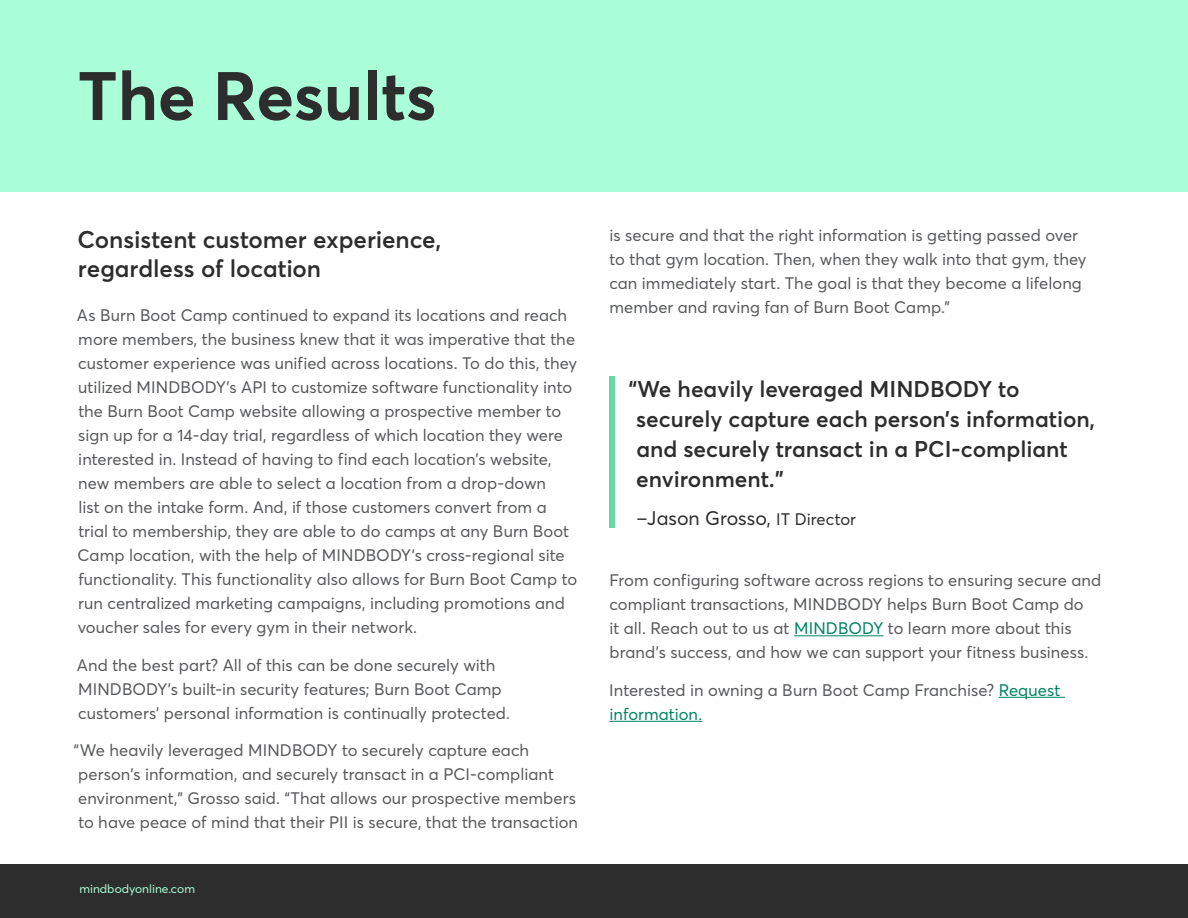
<style>
.page{position:relative;width:1188px;height:918px;background:#fff}
.page>*{position:absolute;margin:0;border:0;box-sizing:border-box;transform-origin:0 0}
.t1{font:700 67.5px "Averta";color:#2d2d2d}
.t2{font:600 24px/28.5px "Averta";color:#2d2d2d}
.t3{font:600 22.5px/30px "Averta";color:#2d2d2d}
.t4{font:19.5px "Averta";color:#2d2d2d}
.t5{font:16.5px/24px "Averta";letter-spacing:.005em;color:#57585a}
.t6{font:12px "Averta";color:#aaffd8}
.s1{font-size:16.5px}
.s2{color:#008363}
</style>
<div class="page">
<div style="left:0;top:864px;width:1188px;height:54px;background:#2d2d2d"></div>
<div style="left:0;top:0;width:1188px;height:191px;background:#aaffd8"></div>
<hr style="left:794px;top:635px;width:89px;height:1px;background:#008363">
<hr style="left:999px;top:697px;width:66px;height:1px;background:#008363">
<hr style="left:610px;top:721px;width:92px;height:1px;background:#008363">
<div style="left:609px;top:376px;width:6px;height:152px;background:#67d7a4"></div>
<h1 class="t1" style="left:78px;top:49px;width:360px">The Results</h1>
<h2 class="t2" style="left:77px;top:225px;width:366px">Consistent customer experience, regardless of location</h2>
<p class="t5" style="left:77px;top:303px;width:502px">As Burn Boot Camp continued to expand its locations and reach more members, the business knew that it was imperative that the customer experience was unified across locations. To do this, they utilized MINDBODY’s API to customize software functionality into the Burn Boot Camp website allowing a prospective member to sign up for a 14-day trial, regardless of which location they were interested in. Instead of having to find each location’s website, new members are able to select a location from a drop-down<br>list on the intake form. And, if those customers convert from a trial to membership, they are able to do camps at any Burn Boot Camp location, with the help of MINDBODY’s cross-regional site functionality. This functionality also allows for Burn Boot Camp to run centralized marketing campaigns, including promotions and voucher sales for every gym in their network.</p>
<p class="t5" style="left:77px;top:652px;width:435px">And the best part? All of this can be done securely with<br>MINDBODY’s built-in security features; Burn Boot Camp customers’ personal information is continually protected.</p>
<p class="t5" style="left:74px;top:738px;width:506px">“We heavily leveraged MINDBODY to securely capture each person’s information, and securely transact in a PCI-compliant environment,” Grosso said. “That allows our prospective members to have peace of mind that their PII is secure, that the transaction</p>
<p class="t6" style="left:80px;top:881px;width:117px">mindbodyonline.com</p>
<p class="t5" style="left:609px;top:223px;width:479px">is secure and that the right information is getting passed over to that gym location. Then, when they walk into that gym, they can immediately start. The goal is that they become a lifelong member and raving fan of Burn Boot Camp.”</p>
<h3 class="t3" style="left:636px;top:373px;width:461px;text-indent:-8px">“We heavily leveraged MINDBODY to securely capture each person’s information, and securely transact in a PCI-compliant environment.”</h3>
<p class="t4" style="left:636px;top:505px;width:221px">–Jason Grosso, <span class="s1">IT Director</span></p>
<p class="t5" style="left:609px;top:568px;width:493px">From configuring software across regions to ensuring secure and compliant transactions, MINDBODY helps Burn Boot Camp do<br>it all. Reach out to us at <span class="s2">MINDBODY</span> to learn more about this brand’s success, and how we can support your fitness business.</p>
<p class="t5" style="left:609px;top:677px;width:453px">Interested in owning a Burn Boot Camp Franchise? <span class="s2">Request information.</span></p>
</div>
